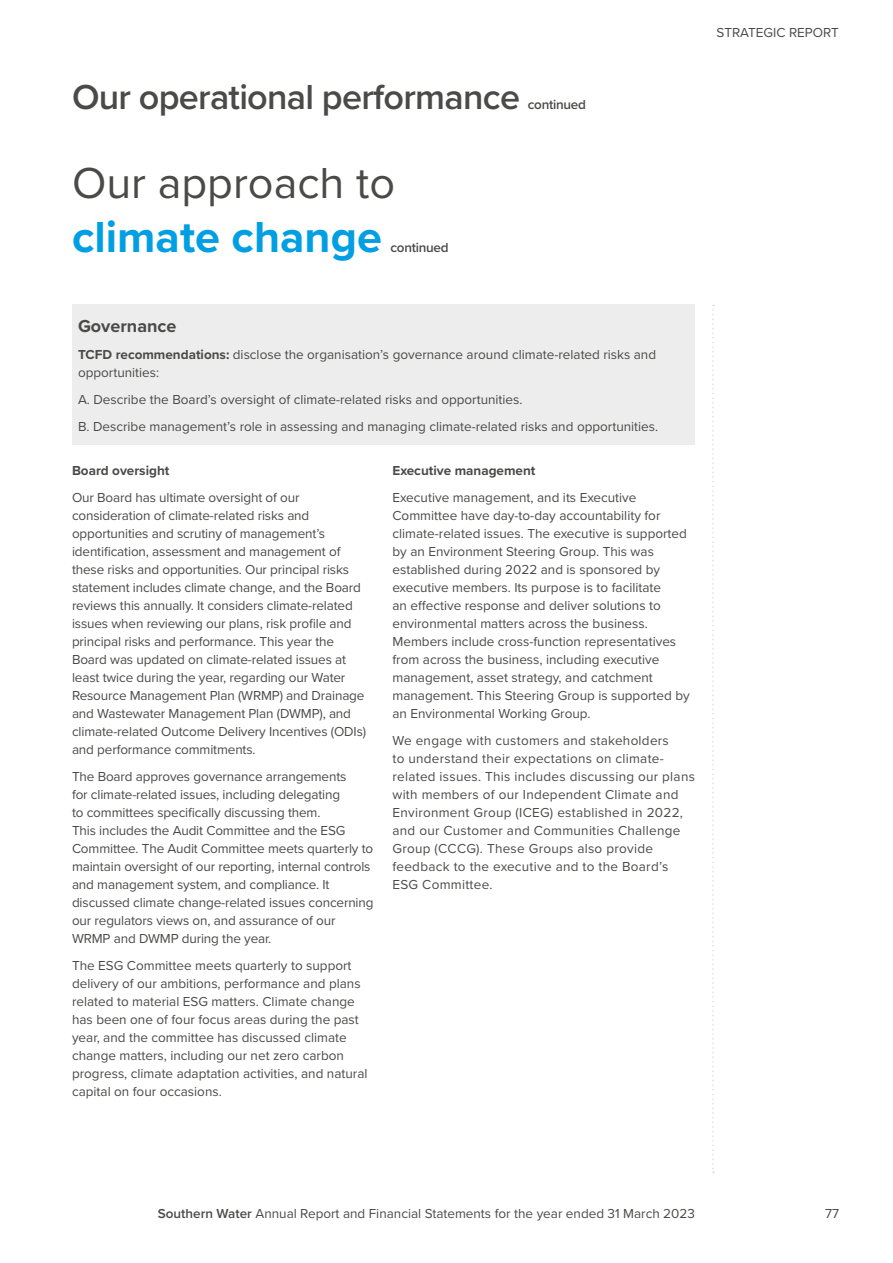
<style>
.page{position:relative;width:893px;height:1263px;background:#fff}
.page>*{position:absolute;margin:0;border:0;box-sizing:border-box;transform-origin:0 0}
.t1{font:45px "Proxima Nova";color:#4a4a49}
.t2{font:700 45px "Proxima Nova";color:#009fe3}
.t3{font:600 36px "Proxima Nova";letter-spacing:-.02em;color:#4a4a49}
.t4{font:700 18px "Proxima Nova";color:#4a4a49}
.t5{font:13.5px/18px "Proxima Nova";color:#4a4a49}
.t6{font:13.5px/18px "Proxima Nova";letter-spacing:.02em;color:#4a4a49}
.t7{font:700 13.5px "Proxima Nova";color:#4a4a49}
.t8{font:600 13.5px "Proxima Nova";letter-spacing:-.02em;color:#4a4a49}
.s1{font-weight:700}
.s2{font-weight:600}
</style>
<div class="page">
<div style="left:72px;top:305px;width:623px;height:140px;background:#ededed"></div>
<svg style="left:712px;top:305px;width:2px;height:868px"></svg>
<h2 class="t3" style="left:72px;top:71px;width:450px">Our operational performance</h2>
<p class="t8" style="left:528px;top:95px;width:60px">continued</p>
<h1 class="t1" style="left:72px;top:149px;width:325px">Our approach to</h1>
<h1 class="t2" style="left:72px;top:203px;width:311px">climate change</h1>
<p class="t8" style="left:390px;top:237px;width:60px">continued</p>
<p class="t5" style="left:716px;top:23px;width:124px">STRATEGIC REPORT</p>
<h3 class="t4" style="left:78px;top:313px;width:100px">Governance</h3>
<p class="t5" style="left:78px;top:345px;width:580px"><span class="s1">TCFD recommendations:</span> disclose the organisation’s governance around climate-related risks and opportunities:</p>
<p class="t5" style="left:78px;top:386px;width:582px;line-height:27px">A. Describe the Board’s oversight of climate-related risks and opportunities.<br>B. Describe management’s role in assessing and managing climate-related risks and opportunities.</p>
<p class="t7" style="left:72px;top:460px;width:99px">Board oversight</p>
<p class="t5" style="left:72px;top:488px;width:296px">Our Board has ultimate oversight of our consideration of climate-related risks and opportunities and scrutiny of management’s identification, assessment and management of these risks and opportunities. Our principal risks statement includes climate change, and the Board reviews this annually. It considers climate-related issues when reviewing our plans, risk profile and principal risks and performance. This year the Board was updated on climate-related issues at least twice during the year, regarding our Water Resource Management Plan (WRMP) and Drainage and Wastewater Management Plan (DWMP), and climate-related Outcome Delivery Incentives (ODIs) and performance commitments.</p>
<p class="t5" style="left:72px;top:767px;width:303px">The Board approves governance arrangements<br>for climate-related issues, including delegating<br>to committees specifically discussing them.<br>This includes the Audit Committee and the ESG Committee. The Audit Committee meets quarterly to maintain oversight of our reporting, internal controls and management system, and compliance. It discussed climate change-related issues concerning our regulators views on, and assurance of our WRMP and DWMP during the year.</p>
<p class="t5" style="left:72px;top:956px;width:297px">The ESG Committee meets quarterly to support delivery of our ambitions, performance and plans related to material ESG matters. Climate change has been one of four focus areas during the past year, and the committee has discussed climate change matters, including our net zero carbon progress, climate adaptation activities, and natural capital on four occasions.</p>
<p class="t7" style="left:392px;top:460px;width:144px">Executive management</p>
<p class="t5" style="left:392px;top:488px;width:299px">Executive management, and its Executive Committee have day-to-day accountability for climate-related issues. The executive is supported by an Environment Steering Group. This was established during 2022 and is sponsored by executive members. Its purpose is to facilitate<br>an effective response and deliver solutions to environmental matters across the business.<br>Members include cross-function representatives from across the business, including executive management, asset strategy, and catchment management. This Steering Group is supported by an Environmental Working Group.</p>
<p class="t6" style="left:392px;top:731px;width:304px">We engage with customers and stakeholders<br>to understand their expectations on climate&shy;related issues. This includes discussing our plans with members of our Independent Climate and Environment Group (ICEG) established in 2022, and our Customer and Communities Challenge Group (CCCG). These Groups also provide feedback to the executive and to the Board’s ESG Committee.</p>
<p class="t5" style="left:158px;top:1204px;width:539px"><span class="s2">Southern Water</span> Annual Report and Financial Statements for the year ended 31 March 2023</p>
<p class="t5" style="left:825px;top:1204px;width:15px">77</p>
</div>
